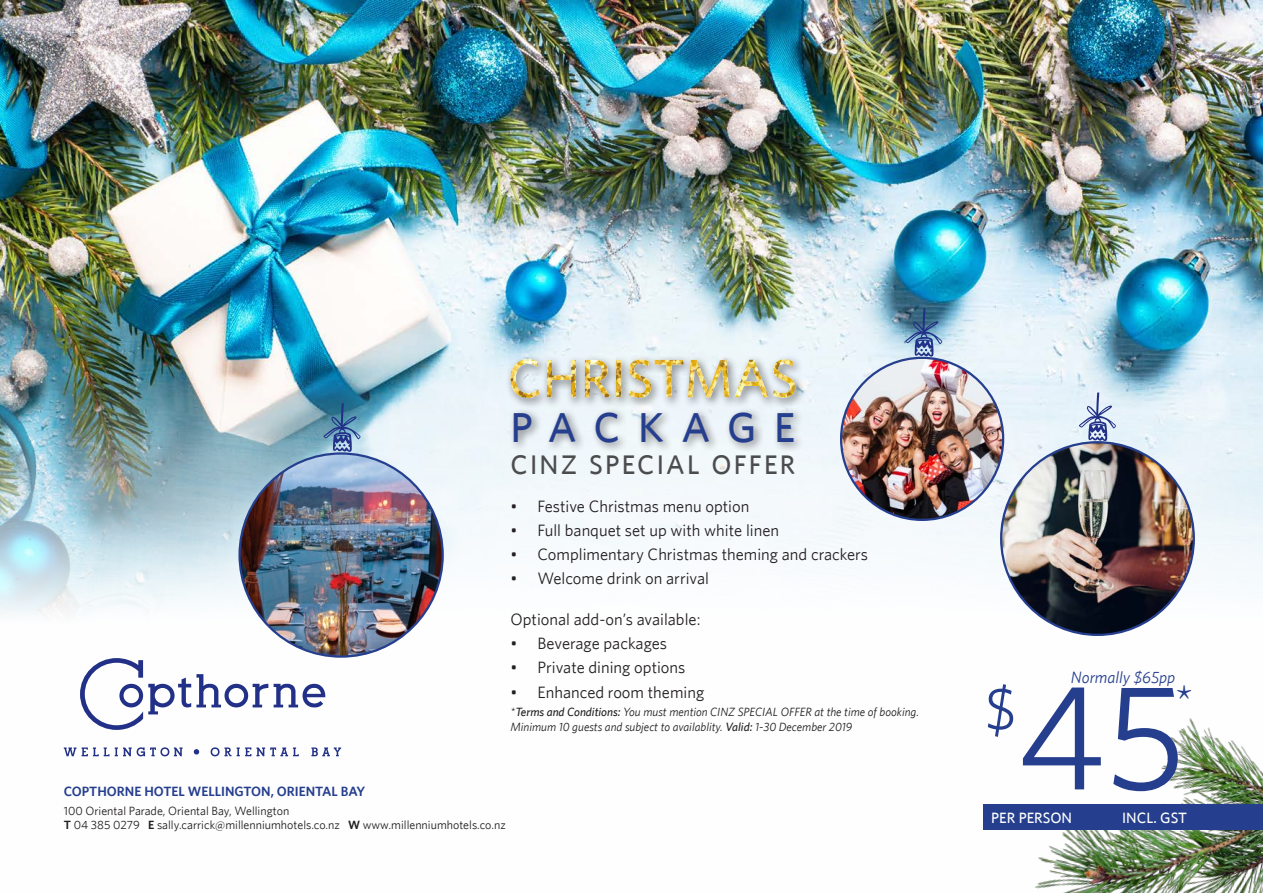
<style>
.page{position:relative;width:1263px;height:893px;background:#fff}
.page>*{position:absolute;margin:0;border:0;box-sizing:border-box;transform-origin:0 0}
.t1{font:150px "Whitney HTF";color:#253f8e}
.t2{font:60px "Whitney HTF";color:#253f8e}
.t3{font:45px "Whitney HTF";color:#253f8e}
.t4{font:500 42px "Whitney HTF";letter-spacing:.41em;color:#253f8e}
.t5{font:500 27px "Whitney HTF";letter-spacing:.08em;color:#4b4c4d}
.t6{font:16.5px "Whitney HTF";color:#231f20}
.t7{font:italic 16.5px "Whitney HTF";color:#253f8e}
.t8{font:500 15px "Whitney HTF";color:#fff}
.Header_1_Red{font:600 13.5px "Whitney HTF";color:#253f8e}
.t9{font:italic 12px/14.4px "Whitney HTF";color:#231f20}
.Header_1_Red-2{font:12px/14.4px "Whitney HTF";color:#231f20}
.s1{font-weight:500}
.s2{font-weight:600}
</style>
<div class="page">
<img style="left:0;top:0;width:1263px;height:757px">
<img style="left:1020px;top:658px;width:243px;height:235px">
<div style="left:983px;top:804px;width:280px;height:26px;background:#253f8e"></div>
<div style="left:509px;top:407px;width:296px;height:46px;background:#231f20;opacity:.6"></div>
<div style="left:505px;top:354px;width:301px;height:55px;background:#231f20;opacity:.6"></div>
<img style="left:510px;top:359px;width:285px;height:39px">
<svg style="left:274px;top:684px;width:51px;height:23px"></svg>
<svg style="left:80px;top:658px;width:188px;height:72px"></svg>
<svg style="left:64px;top:747px;width:12px;height:9px"></svg>
<svg style="left:82px;top:747px;width:101px;height:9px"></svg>
<svg style="left:211px;top:747px;width:20px;height:9px"></svg>
<svg style="left:237px;top:747px;width:62px;height:9px"></svg>
<svg style="left:311px;top:747px;width:30px;height:9px"></svg>
<svg style="left:194px;top:749px;width:5px;height:5px"></svg>
<img style="left:240px;top:453px;width:203px;height:204px;border-radius:102px">
<img style="left:841px;top:358px;width:162px;height:162px;border-radius:81px">
<svg style="left:324px;top:403px;width:37px;height:49px;background:#5886ac"></svg>
<svg style="left:905px;top:308px;width:38px;height:49px;background:#6487ab"></svg>
<img style="left:1001px;top:442px;width:193px;height:193px;border-radius:96px">
<svg style="left:1079px;top:392px;width:37px;height:49px;background:#b5c2dd"></svg>
<p class="t4" style="left:510px;top:402px;width:286px">PACKAGE</p>
<p class="t5" style="left:510px;top:448px;width:286px">CINZ SPECIAL OFFER</p>
<p class="t6" style="left:510px;top:497px;width:240px">• Festive Christmas menu option</p>
<p class="t6" style="left:510px;top:521px;width:270px">• Full banquet set up with white linen</p>
<p class="t6" style="left:510px;top:545px;width:359px">• Complimentary Christmas theming and crackers</p>
<p class="t6" style="left:510px;top:569px;width:200px">• Welcome drink on arrival</p>
<p class="t6" style="left:510px;top:610px;width:191px">Optional add-on’s available:</p>
<p class="t6" style="left:510px;top:634px;width:158px">• Beverage packages</p>
<p class="t6" style="left:510px;top:658px;width:176px">• Private dining options</p>
<p class="t6" style="left:510px;top:682px;width:195px">• Enhanced room theming</p>
<p class="t9" style="left:510px;top:705px;width:410px">*<span class="s1">Terms and Conditions:</span> You must mention CINZ SPECIAL OFFER at the time of booking.<br>Minimum 10 guests and subject to availablity. <span class="s1">Valid:</span> 1-30 December 2019</p>
<p class="Header_1_Red" style="left:64px;top:783px;width:303px">COPTHORNE HOTEL WELLINGTON, ORIENTAL BAY</p>
<p class="Header_1_Red-2" style="left:64px;top:803px;width:443px">100 Oriental Parade, Oriental Bay, Wellington<br><span class="s2">T</span> 04 385 0279 <span class="s2">E</span> sally.carrick@millenniumhotels.co.nz <span class="s2">W</span> www.millenniumhotels.co.nz</p>
<p class="t7" style="left:1071px;top:667px;width:106px">Normally $65pp</p>
<p class="t2" style="left:984px;top:673px;width:34px">$</p>
<p class="t3" style="left:1175px;top:675px;width:20px">*</p>
<p class="t1" style="left:1017px;top:648px;width:171px">45</p>
<p class="t8" style="left:991px;top:809px;width:82px">PER PERSON</p>
<p class="t8" style="left:1122px;top:809px;width:66px">INCL. GST</p>
</div>
